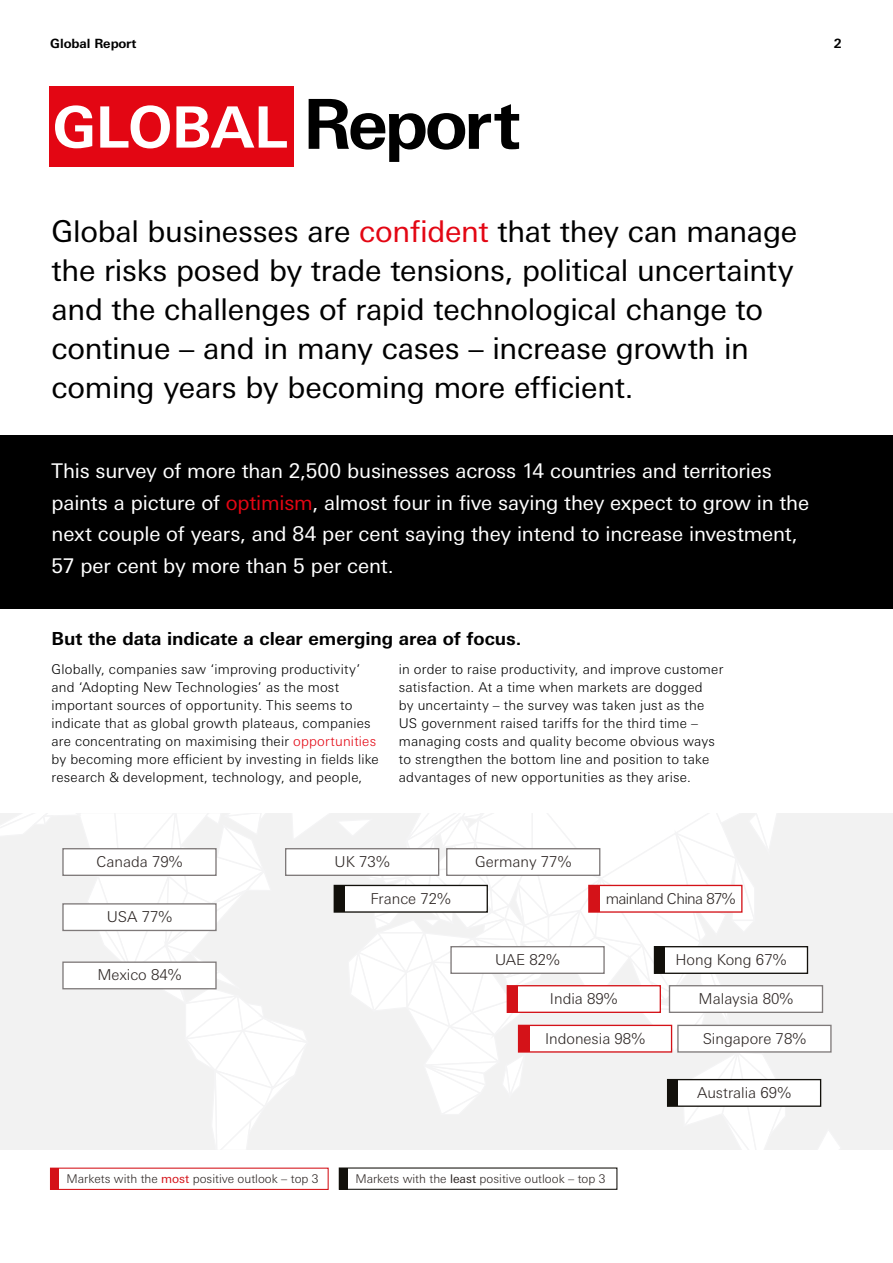
<style>
.page{position:relative;width:893px;height:1263px;background:#fff}
.page>*{position:absolute;margin:0;border:0;box-sizing:border-box;transform-origin:0 0}
.t1{font:700 57px "Univers Nextfor HSBC";letter-spacing:-.015em;color:#fff}
.t2{font:30px/39px "Univers Nextfor HSBC";letter-spacing:-.01em;color:#000}
.t3{font:20.25px/31.5px "Univers Nextfor HSBC";letter-spacing:-.01em;color:#fff}
.t4{font:700 18px "Univers Nextfor HSBC";letter-spacing:-.005em;color:#000}
.t5{font:300 15px "Univers Nextfor HSBC";color:#2b2422}
.t6{font:300 15px "Univers Nextfor HSBC";letter-spacing:-.04em;color:#2b2422}
.t7{font:300 13.5px/18px "Univers Nextfor HSBC";letter-spacing:.015em;color:#000}
.t8{font:700 12.75px "Univers Nextfor HSBC";letter-spacing:-.005em;color:#000}
.t9{font:300 12px "Univers Nextfor HSBC";color:#2b2422}
.s1{font-size:69px;color:#000}
.s2{color:#e30613}
.s3{font-weight:400;color:#d41218}
.s4{font-weight:400}
</style>
<div class="page">
<div style="left:0;top:813px;width:893px;height:337px;background:#f2f2f2"></div>
<svg style="left:818px;top:1131px;width:22px;height:19px"></svg>
<svg style="left:0;top:813px;width:791px;height:337px"></svg>
<div style="left:62px;top:848px;width:155px;height:28px;background:#fff;border:1px solid #7f7a7a"></div>
<div style="left:285px;top:848px;width:154px;height:28px;background:#fff;border:1px solid #7f7a7a"></div>
<div style="left:334px;top:885px;width:154px;height:28px;background:#fff;border:1px solid #12100b"></div>
<div style="left:588px;top:885px;width:154px;height:28px;background:#fff;border:1px solid #d41218"></div>
<div style="left:62px;top:903px;width:155px;height:28px;background:#fff;border:1px solid #7f7a7a"></div>
<div style="left:62px;top:961px;width:155px;height:28px;background:#fff;border:1px solid #7f7a7a"></div>
<div style="left:450px;top:946px;width:155px;height:28px;background:#fff;border:1px solid #7f7a7a"></div>
<div style="left:507px;top:985px;width:154px;height:28px;background:#fff;border:1px solid #d41218"></div>
<div style="left:518px;top:1025px;width:154px;height:27px;background:#fff;border:1px solid #d41218"></div>
<div style="left:508px;top:986px;width:10px;height:26px;background:#d41218"></div>
<div style="left:519px;top:1025px;width:10px;height:27px;background:#d41218"></div>
<div style="left:589px;top:885px;width:10px;height:27px;background:#d41218"></div>
<div style="left:667px;top:1079px;width:154px;height:28px;background:#fff;border:1px solid #12100b"></div>
<div style="left:669px;top:985px;width:154px;height:28px;background:#fff;border:1px solid #7f7a7a"></div>
<div style="left:677px;top:1025px;width:155px;height:27px;background:#fff;border:1px solid #7f7a7a"></div>
<div style="left:654px;top:946px;width:154px;height:28px;background:#fff;border:1px solid #12100b"></div>
<div style="left:446px;top:848px;width:154px;height:28px;background:#fff;border:1px solid #7f7a7a"></div>
<div style="left:668px;top:1080px;width:10px;height:26px;background:#12100b"></div>
<div style="left:654px;top:947px;width:11px;height:26px;background:#12100b"></div>
<div style="left:334px;top:885px;width:11px;height:27px;background:#12100b"></div>
<div style="left:50px;top:1167px;width:279px;height:23px;border:1px solid #d41218"></div>
<div style="left:339px;top:1167px;width:278px;height:23px;border:1px solid #12100b"></div>
<div style="left:50px;top:1168px;width:9px;height:21px;background:#d41218"></div>
<div style="left:339px;top:1168px;width:9px;height:21px;background:#12100b"></div>
<div style="left:0;top:435px;width:893px;height:174px;background:#000"></div>
<div style="left:49px;top:86px;width:245px;height:81px;background:#e30613"></div>
<p class="t8" style="left:50px;top:34px;width:88px">Global Report</p>
<p class="t8" style="left:834px;top:34px;width:10px">2</p>
<h1 class="t1" style="left:53px;top:87px;width:469px">GLOBAL <span class="s1">Report</span></h1>
<p class="t2" style="left:52px;top:209px;width:747px">Global businesses are <span class="s2">confident</span> that they can manage the risks posed by trade tensions, political uncertainty and the challenges of rapid technological change to continue – and in many cases – increase growth in coming years by becoming more efficient.</p>
<p class="t3" style="left:52px;top:454px;width:759px">This survey of more than 2,500 businesses across 14 countries and territories paints a picture of <span class="s2">optimism</span>, almost four in five saying they expect to grow in the next couple of years, and 84 per cent saying they intend to increase investment, 57 per cent by more than 5 per cent.</p>
<h3 class="t4" style="left:52px;top:625px;width:471px">But the data indicate a clear emerging area of focus.</h3>
<p class="t7" style="left:52px;top:659px;width:329px">Globally, companies saw ‘improving productivity’ and ‘Adopting New Technologies’ as the most important sources of opportunity. This seems to indicate that as global growth plateaus, companies are concentrating on maximising their <span class="s2">opportunities </span>by becoming more efficient by investing in fields like research &amp; development, technology, and people,</p>
<p class="t7" style="left:399px;top:659px;width:326px">in order to raise productivity, and improve customer satisfaction. At a time when markets are dogged<br>by uncertainty – the survey was taken just as the US government raised tariffs for the third time – managing costs and quality become obvious ways to strengthen the bottom line and position to take advantages of new opportunities as they arise.</p>
<p class="t5" style="left:96px;top:851px;width:88px">Canada 79%</p>
<p class="t5" style="left:335px;top:851px;width:57px">UK 73%</p>
<p class="t5" style="left:370px;top:888px;width:82px">France 72%</p>
<p class="t6" style="left:606px;top:888px;width:131px">mainland China 87%</p>
<p class="t5" style="left:107px;top:906px;width:67px">USA 77%</p>
<p class="t5" style="left:475px;top:851px;width:98px">Germany 77%</p>
<p class="t5" style="left:97px;top:964px;width:86px">Mexico 84%</p>
<p class="t5" style="left:495px;top:949px;width:66px">UAE 82%</p>
<p class="t5" style="left:550px;top:988px;width:69px">India 89%</p>
<p class="t5" style="left:545px;top:1027px;width:102px">Indonesia 98%</p>
<p class="t9" style="left:67px;top:1170px;width:254px">Markets with the <span class="s3">most</span> positive outlook – top 3</p>
<p class="t9" style="left:355px;top:1170px;width:252px">Markets with the <span class="s4">least</span> positive outlook – top 3</p>
<p class="t5" style="left:675px;top:949px;width:112px">Hong Kong 67%</p>
<p class="t5" style="left:699px;top:988px;width:96px">Malaysia 80%</p>
<p class="t5" style="left:703px;top:1027px;width:105px">Singapore 78%</p>
<p class="t5" style="left:697px;top:1082px;width:95px">Australia 69%</p>
</div>
